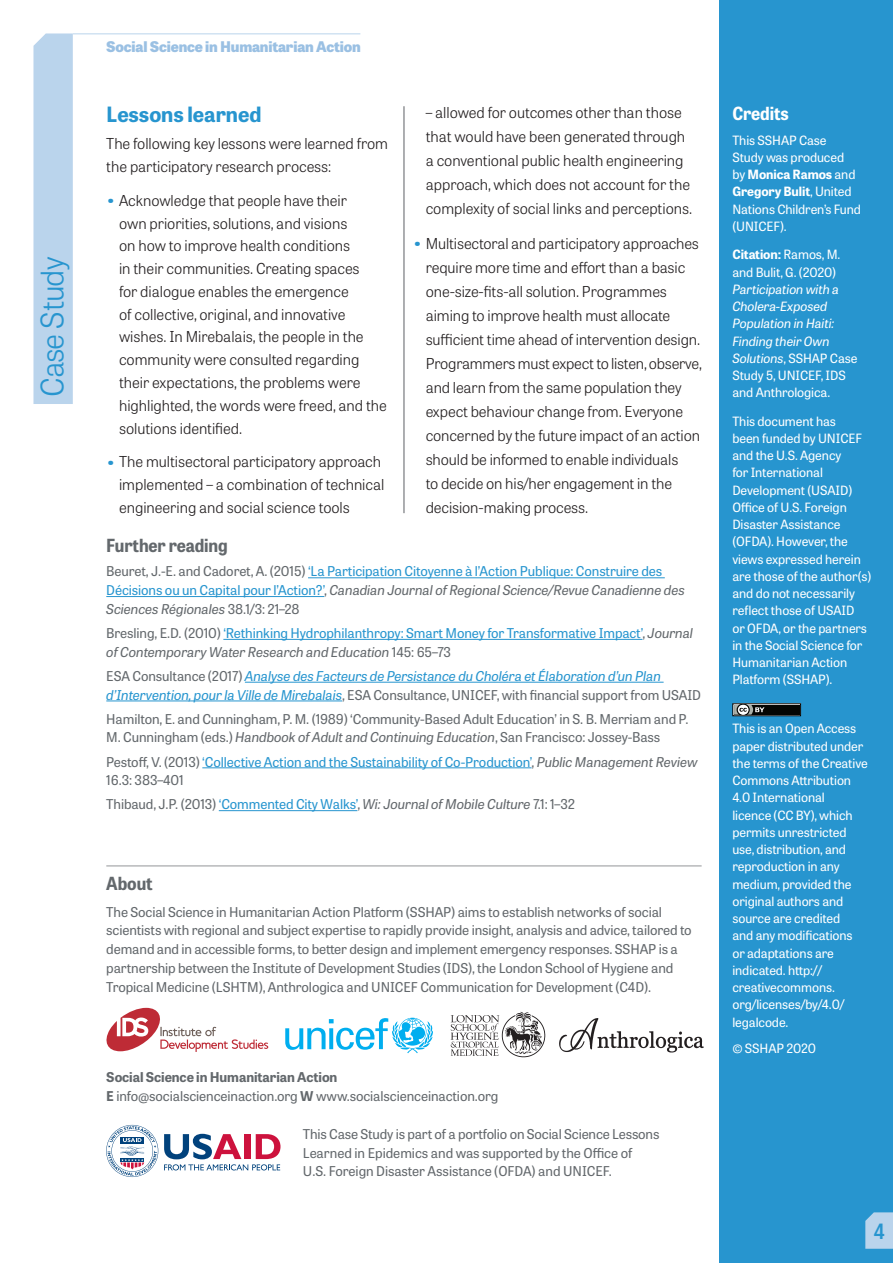
<style>
.page{position:relative;width:893px;height:1263px;background:#fff}
.page>*{position:absolute;margin:0;border:0;box-sizing:border-box;transform-origin:0 0}
.t1{font:300 30.9px "Tablet Gothic";letter-spacing:-.025em;color:#2795cf}
.t2{font:700 21px "Tablet Gothic";letter-spacing:-.005em;color:#2795cf}
.t3{font:21px "Tablet Gothic Narrow Sb";color:#2795cf}
.t4{font:700 18px "Tablet Gothic Narrow";letter-spacing:-.005em;color:#63686c}
.t5{font:700 18px "Tablet Gothic Narrow";letter-spacing:-.005em;color:#fff}
.t6{font:300 15px/24px "Tablet Gothic";letter-spacing:-.005em;color:#231f20}
.t7{font:800 14.7px "Tablet Gothic";letter-spacing:-.01em;color:#9ac0e3}
.t8{font:13.5px/18.8px "Tablet Gothic";letter-spacing:-.01em;color:#63686c}
.t9{font:13.5px/18.8px "Tablet Gothic";letter-spacing:-.005em;color:#2795cf}
.t10{font:italic 13.5px/18.8px "Tablet Gothic";letter-spacing:-.01em;color:#2795cf}
.t11{font:12.75px/17.2px "Tablet Gothic";letter-spacing:-.005em;color:#fff}
.t12{font:italic 12.75px/17.2px "Tablet Gothic";letter-spacing:-.005em;color:#fff}
.s1{font-weight:700;font-size:18px;color:#2795cf}
.s2{color:#63686c}
.s3{font-style:italic;color:#63686c}
.s4{font-style:normal;color:#63686c}
.s5{font-style:italic}
.s6{color:#2795cf}
.s7{font-weight:700}
.s8{font-style:normal}
</style>
<div class="page">
<div style="left:33px;top:33px;width:40px;height:371px;background:#bad4ec"></div>
<hr style="left:73px;top:33px;width:287px;height:1px;background:#bad4ec">
<div style="left:720px;top:0;width:173px;height:1263px;background:#2795cf"></div>
<svg style="left:865px;top:1212px;width:28px;height:37px"></svg>
<hr style="left:308px;top:577px;width:357px;height:1px;background:#2795cf">
<hr style="left:106px;top:596px;width:218px;height:1px;background:#2795cf">
<hr style="left:223px;top:639px;width:419px;height:1px;background:#2795cf">
<hr style="left:245px;top:682px;width:419px;height:1px;background:#2795cf">
<hr style="left:106px;top:701px;width:236px;height:1px;background:#2795cf">
<hr style="left:202px;top:767px;width:330px;height:1px;background:#2795cf">
<hr style="left:219px;top:810px;width:138px;height:1px;background:#2795cf">
<div style="left:732px;top:703px;width:69px;height:13px;border:1px solid #040503"></div>
<div style="left:734px;top:705px;width:65px;height:9px;background:#040503"></div>
<svg style="left:732px;top:703px;width:33px;height:14px"></svg>
<hr style="left:106px;top:866px;width:596px;height:1px;background:#939598">
<svg style="left:164px;top:1134px;width:116px;height:36px"></svg>
<svg style="left:106px;top:1125px;width:52px;height:52px"></svg>
<svg style="left:285px;top:1018px;width:148px;height:35px"></svg>
<svg style="left:106px;top:1008px;width:162px;height:44px"></svg>
<img style="left:559px;top:1018px;width:145px;height:35px">
<img style="left:451px;top:1011px;width:95px;height:46px">
<hr style="left:404px;top:106px;width:1px;height:407px;background:#939598">
<h1 class="t1" style="left:32px;top:397px;width:142px;rotate:-90deg">Case Study</h1>
<p class="t7" style="left:106px;top:36px;width:256px">Social Science in Humanitarian Action</p>
<h2 class="t2" style="left:106px;top:100px;width:157px">Lessons learned</h2>
<p class="t6" style="left:106px;top:132px;width:283px;line-height:22.8px">The following key lessons were learned from the participatory research process:</p>
<p class="t6" style="left:119px;top:188px;width:269px;line-height:22.8px;text-indent:-13px"><span class="s1">•</span> Acknowledge that people have their<br>own priorities, solutions, and visions<br>on how to improve health conditions<br>in their communities. Creating spaces<br>for dialogue enables the emergence<br>of collective, original, and innovative wishes. In Mirebalais, the people in the community were consulted regarding their expectations, the problems were highlighted, the words were freed, and the solutions identified.</p>
<p class="t6" style="left:119px;top:450px;width:267px;line-height:22.8px;text-indent:-13px"><span class="s1">•</span> The multisectoral participatory approach implemented – a combination of technical engineering and social science tools</p>
<p class="t6" style="left:426px;top:100px;width:268px">– allowed for outcomes other than those that would have been generated through a conventional public health engineering approach, which does not account for the complexity of social links and perceptions.</p>
<p class="t6" style="left:426px;top:231px;width:277px;text-indent:-13px"><span class="s1">•</span> Multisectoral and participatory approaches require more time and effort than a basic one-size-fits-all solution. Programmes aiming to improve health must allocate sufficient time ahead of intervention design.<br>Programmers must expect to listen, observe, and learn from the same population they expect behaviour change from. Everyone concerned by the future impact of an action should be informed to enable individuals<br>to decide on his/her engagement in the decision-making process.</p>
<p class="t4" style="left:106px;top:533px;width:123px">Further reading</p>
<p class="t9" style="left:106px;top:562px;width:580px"><span class="s2">Beuret, J.-E. and Cadoret, A. (2015)</span> ‘La Participation Citoyenne à l’Action Publique: Construire des<br>Décisions ou un Capital pour l’Action?’<span class="s2">,</span> <span class="s3">Canadian Journal of Regional Science/Revue Canadienne des<br>Sciences Régionales</span> <span class="s2">38.1/3: 21–28</span></p>
<p class="t9" style="left:106px;top:623px;width:588px"><span class="s2">Bresling, E.D. (2010)</span> ‘Rethinking Hydrophilanthropy: Smart Money for Transformative Impact’<span class="s2">,</span> <span class="s3">Journal of Contemporary Water Research and Education</span> <span class="s2">145: 65–73</span></p>
<p class="t10" style="left:106px;top:666px;width:596px"><span class="s4">ESA Consultance (2017)</span> Analyse des Facteurs de Persistance du Choléra et Élaboration d’un Plan d’Intervention, pour la Ville de Mirebalais<span class="s4">, ESA Consultance, UNICEF, with financial support from USAID</span></p>
<p class="t8" style="left:106px;top:709px;width:584px">Hamilton, E. and Cunningham, P. M. (1989) ‘Community-Based Adult Education’ in S. B. Merriam and P.<br>M. Cunningham (eds.) <span class="s5">Handbook of Adult and Continuing Education</span>, San Francisco: Jossey-Bass</p>
<p class="t9" style="left:106px;top:752px;width:593px"><span class="s2">Pestoff, V. (2013)</span> ‘Collective Action and the Sustainability of Co-Production’<span class="s2">,</span> <span class="s3">Public Management Review<br></span><span class="s2">16.3: 383–401</span></p>
<p class="t8" style="left:106px;top:794px;width:470px">Thibaud, J.P. (2013) <span class="s6">‘Commented City Walks’</span>, <span class="s5">Wi: Journal of Mobile Culture</span> 7.1: 1–32</p>
<p class="t4" style="left:106px;top:871px;width:48px">About</p>
<p class="t8" style="left:106px;top:902px;width:587px">The Social Science in Humanitarian Action Platform (SSHAP) aims to establish networks of social scientists with regional and subject expertise to rapidly provide insight, analysis and advice, tailored to demand and in accessible forms, to better design and implement emergency responses. SSHAP is a partnership between the Institute of Development Studies (IDS), the London School of Hygiene and Tropical Medicine (LSHTM), Anthrologica and UNICEF Communication for Development (C4D).</p>
<p class="t8" style="left:106px;top:1067px;width:394px"><span class="s7">Social Science in Humanitarian Action<br>E</span> info@socialscienceinaction.org <span class="s7">W</span> www.socialscienceinaction.org</p>
<p class="t8" style="left:303px;top:1124px;width:358px">This Case Study is part of a portfolio on Social Science Lessons<br>Learned in Epidemics and was supported by the Office of<br>U.S. Foreign Disaster Assistance (OFDA) and UNICEF.</p>
<p class="t5" style="left:732px;top:101px;width:58px">Credits</p>
<p class="t11" style="left:732px;top:131px;width:130px">This SSHAP Case<br>Study was produced<br>by <span class="s7">Monica Ramos</span> and<br><span class="s7">Gregory Bulit</span>, United<br>Nations Children’s Fund (UNICEF).</p>
<p class="t11" style="left:732px;top:245px;width:110px"><span class="s7">Citation:</span> Ramos, M. and Bulit, G. (2020)</p>
<p class="t12" style="left:732px;top:280px;width:126px">Participation with a<br>Cholera-Exposed<br>Population in Haiti:<br>Finding their Own<br>Solutions<span class="s8">, SSHAP Case<br>Study 5, UNICEF, IDS and Anthrologica.</span></p>
<p class="t11" style="left:732px;top:412px;width:140px">This document has<br>been funded by UNICEF and the U.S. Agency<br>for International<br>Development (USAID)<br>Office of U.S. Foreign<br>Disaster Assistance (OFDA). However, the views expressed herein are those of the author(s) and do not necessarily reflect those of USAID<br>or OFDA, or the partners in the Social Science for<br>Humanitarian Action<br>Platform (SSHAP).</p>
<p class="t11" style="left:732px;top:720px;width:137px">This is an Open Access paper distributed under the terms of the Creative<br>Commons Attribution<br>4.0 International<br>licence (CC BY), which permits unrestricted use, distribution, and reproduction in any medium, provided the original authors and source are credited<br>and any modifications or adaptations are indicated. http:// creativecommons. org/licenses/by/4.0/ legalcode.</p>
<p class="t11" style="left:732px;top:1039px;width:85px">© SSHAP 2020</p>
<h2 class="t3" style="left:874px;top:1216px;width:12px">4</h2>
</div>
